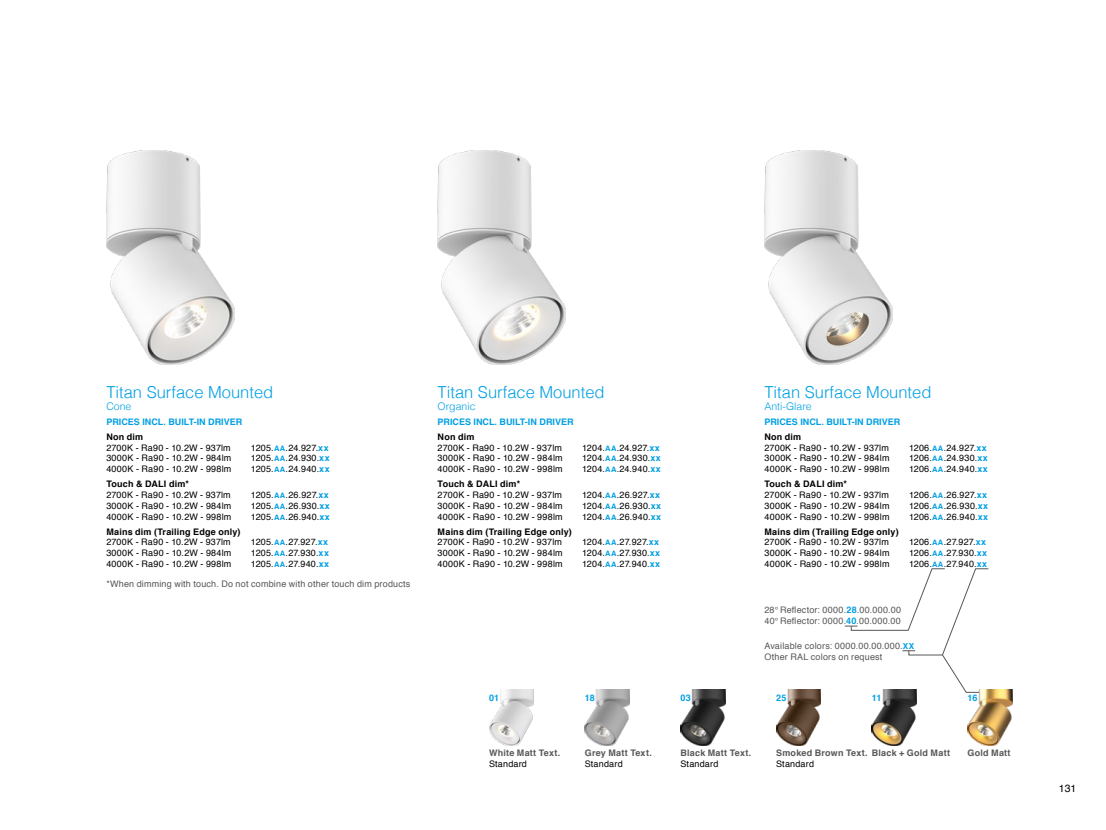
<style>
.page{position:relative;width:1106px;height:830px;background:#fff}
.page>*{position:absolute;margin:0;border:0;box-sizing:border-box;transform-origin:0 0}
.t1{font:300 16.5px "Helvetica";color:#009fe3}
.t2{font:300 10.5px "Helvetica";color:#009fe3}
.t3{font:10.5px "Helvetica";color:#000}
.t4{font:9px "Helvetica";letter-spacing:.025em;color:#000}
.t5{font:9px "Helvetica";letter-spacing:.02em;color:#575756}
.t6{font:700 9px "Helvetica";letter-spacing:.02em;color:#000}
.t7{font:700 9px "Helvetica";color:#009fe3}
.t8{font:700 9px "Helvetica";letter-spacing:.025em;color:#575756}
.s1{font-weight:700;font-size:7.5px;color:#009fe3}
.s2{font-weight:700;color:#009fe3}
.s3{font-weight:700;font-size:8.25px;color:#009fe3}
</style>
<div class="page">
<img style="left:764px;top:150px;width:128px;height:214px">
<img style="left:437px;top:150px;width:128px;height:214px">
<img style="left:489px;top:689px;width:45px;height:56px">
<img style="left:871px;top:692px;width:45px;height:53px">
<img style="left:967px;top:689px;width:45px;height:56px">
<img style="left:585px;top:689px;width:44px;height:56px">
<img style="left:776px;top:689px;width:45px;height:56px">
<img style="left:680px;top:689px;width:45px;height:56px">
<img style="left:106px;top:150px;width:128px;height:214px">
<svg style="left:844px;top:568px;width:145px;height:124px"></svg>
<p class="t1" style="left:106px;top:377px;width:168px">Titan Surface Mounted</p>
<p class="t2" style="left:106px;top:397px;width:27px">Cone</p>
<p class="t7" style="left:106px;top:414px;width:137px">PRICES INCL. BUILT-IN DRIVER</p>
<p class="t6" style="left:106px;top:429px;width:38px">Non dim</p>
<p class="t4" style="left:106px;top:440px;width:126px">2700K - Ra90 - 10.2W - 937lm</p>
<p class="t4" style="left:251px;top:440px;width:79px">1205.<span class="s1">AA</span>.24.927.<span class="s2">xx</span></p>
<p class="t4" style="left:106px;top:451px;width:127px">3000K - Ra90 - 10.2W - 984lm</p>
<p class="t4" style="left:251px;top:451px;width:80px">1205.<span class="s1">AA</span>.24.930.<span class="s2">xx</span></p>
<p class="t4" style="left:106px;top:462px;width:127px">4000K - Ra90 - 10.2W - 998lm</p>
<p class="t4" style="left:251px;top:462px;width:80px">1205.<span class="s1">AA</span>.24.940.<span class="s2">xx</span></p>
<p class="t6" style="left:106px;top:476px;width:84px">Touch &amp; DALI dim*</p>
<p class="t4" style="left:106px;top:487px;width:126px">2700K - Ra90 - 10.2W - 937lm</p>
<p class="t4" style="left:251px;top:487px;width:79px">1205.<span class="s1">AA</span>.26.927.<span class="s2">xx</span></p>
<p class="t4" style="left:106px;top:498px;width:127px">3000K - Ra90 - 10.2W - 984lm</p>
<p class="t4" style="left:251px;top:498px;width:80px">1205.<span class="s1">AA</span>.26.930.<span class="s2">xx</span></p>
<p class="t4" style="left:106px;top:509px;width:127px">4000K - Ra90 - 10.2W - 998lm</p>
<p class="t4" style="left:251px;top:509px;width:80px">1205.<span class="s1">AA</span>.26.940.<span class="s2">xx</span></p>
<p class="t6" style="left:106px;top:524px;width:136px">Mains dim (Trailing Edge only)</p>
<p class="t4" style="left:106px;top:535px;width:126px">2700K - Ra90 - 10.2W - 937lm</p>
<p class="t4" style="left:251px;top:535px;width:79px">1205.<span class="s1">AA</span>.27.927.<span class="s2">xx</span></p>
<p class="t4" style="left:106px;top:546px;width:127px">3000K - Ra90 - 10.2W - 984lm</p>
<p class="t4" style="left:251px;top:546px;width:80px">1205.<span class="s1">AA</span>.27.930.<span class="s2">xx</span></p>
<p class="t4" style="left:106px;top:556px;width:127px">4000K - Ra90 - 10.2W - 998lm</p>
<p class="t4" style="left:251px;top:556px;width:80px">1205.<span class="s1">AA</span>.27.940.<span class="s2">xx</span></p>
<p class="t5" style="left:106px;top:576px;width:305px">*When dimming with touch. Do not combine with other touch dim products</p>
<p class="t1" style="left:437px;top:377px;width:168px">Titan Surface Mounted</p>
<p class="t2" style="left:437px;top:397px;width:39px">Organic</p>
<p class="t7" style="left:437px;top:414px;width:137px">PRICES INCL. BUILT-IN DRIVER</p>
<p class="t6" style="left:437px;top:429px;width:38px">Non dim</p>
<p class="t4" style="left:437px;top:440px;width:126px">2700K - Ra90 - 10.2W - 937lm</p>
<p class="t4" style="left:582px;top:440px;width:79px">1204.<span class="s1">AA</span>.24.927.<span class="s2">xx</span></p>
<p class="t4" style="left:437px;top:451px;width:127px">3000K - Ra90 - 10.2W - 984lm</p>
<p class="t4" style="left:582px;top:451px;width:80px">1204.<span class="s1">AA</span>.24.930.<span class="s2">xx</span></p>
<p class="t4" style="left:437px;top:462px;width:127px">4000K - Ra90 - 10.2W - 998lm</p>
<p class="t4" style="left:582px;top:462px;width:80px">1204.<span class="s1">AA</span>.24.940.<span class="s2">xx</span></p>
<p class="t6" style="left:437px;top:476px;width:84px">Touch &amp; DALI dim*</p>
<p class="t4" style="left:437px;top:487px;width:126px">2700K - Ra90 - 10.2W - 937lm</p>
<p class="t4" style="left:582px;top:487px;width:79px">1204.<span class="s1">AA</span>.26.927.<span class="s2">xx</span></p>
<p class="t4" style="left:437px;top:498px;width:127px">3000K - Ra90 - 10.2W - 984lm</p>
<p class="t4" style="left:582px;top:498px;width:80px">1204.<span class="s1">AA</span>.26.930.<span class="s2">xx</span></p>
<p class="t4" style="left:437px;top:509px;width:127px">4000K - Ra90 - 10.2W - 998lm</p>
<p class="t4" style="left:582px;top:509px;width:80px">1204.<span class="s1">AA</span>.26.940.<span class="s2">xx</span></p>
<p class="t6" style="left:437px;top:524px;width:136px">Mains dim (Trailing Edge only)</p>
<p class="t4" style="left:437px;top:535px;width:126px">2700K - Ra90 - 10.2W - 937lm</p>
<p class="t4" style="left:582px;top:535px;width:79px">1204.<span class="s1">AA</span>.27.927.<span class="s2">xx</span></p>
<p class="t4" style="left:437px;top:546px;width:127px">3000K - Ra90 - 10.2W - 984lm</p>
<p class="t4" style="left:582px;top:546px;width:79px">1204.<span class="s1">AA</span>.27.930.<span class="s2">xx</span></p>
<p class="t4" style="left:437px;top:556px;width:127px">4000K - Ra90 - 10.2W - 998lm</p>
<p class="t4" style="left:582px;top:556px;width:80px">1204.<span class="s1">AA</span>.27.940.<span class="s2">xx</span></p>
<p class="t1" style="left:764px;top:377px;width:168px">Titan Surface Mounted</p>
<p class="t2" style="left:764px;top:397px;width:49px">Anti-Glare</p>
<p class="t7" style="left:764px;top:414px;width:137px">PRICES INCL. BUILT-IN DRIVER</p>
<p class="t6" style="left:764px;top:429px;width:38px">Non dim</p>
<p class="t4" style="left:764px;top:440px;width:126px">2700K - Ra90 - 10.2W - 937lm</p>
<p class="t4" style="left:909px;top:440px;width:79px">1206.<span class="s1">AA</span>.24.927.<span class="s2">xx</span></p>
<p class="t4" style="left:764px;top:451px;width:127px">3000K - Ra90 - 10.2W - 984lm</p>
<p class="t4" style="left:909px;top:451px;width:80px">1206.<span class="s1">AA</span>.24.930.<span class="s2">xx</span></p>
<p class="t4" style="left:764px;top:462px;width:127px">4000K - Ra90 - 10.2W - 998lm</p>
<p class="t4" style="left:909px;top:462px;width:80px">1206.<span class="s1">AA</span>.24.940.<span class="s2">xx</span></p>
<p class="t6" style="left:764px;top:476px;width:84px">Touch &amp; DALI dim*</p>
<p class="t4" style="left:764px;top:487px;width:126px">2700K - Ra90 - 10.2W - 937lm</p>
<p class="t4" style="left:909px;top:487px;width:80px">1206.<span class="s1">AA</span>.26.927.<span class="s2">xx</span></p>
<p class="t4" style="left:764px;top:498px;width:127px">3000K - Ra90 - 10.2W - 984lm</p>
<p class="t4" style="left:909px;top:498px;width:81px">1206.<span class="s1">AA</span>.26.930.<span class="s2">xx</span></p>
<p class="t4" style="left:764px;top:509px;width:127px">4000K - Ra90 - 10.2W - 998lm</p>
<p class="t4" style="left:909px;top:509px;width:81px">1206.<span class="s1">AA</span>.26.940.<span class="s2">xx</span></p>
<p class="t6" style="left:764px;top:524px;width:136px">Mains dim (Trailing Edge only)</p>
<p class="t4" style="left:764px;top:535px;width:126px">2700K - Ra90 - 10.2W - 937lm</p>
<p class="t4" style="left:909px;top:535px;width:79px">1206.<span class="s1">AA</span>.27.927.<span class="s2">xx</span></p>
<p class="t4" style="left:764px;top:546px;width:127px">3000K - Ra90 - 10.2W - 984lm</p>
<p class="t4" style="left:909px;top:546px;width:80px">1206.<span class="s1">AA</span>.27.930.<span class="s2">xx</span></p>
<p class="t4" style="left:764px;top:556px;width:127px">4000K - Ra90 - 10.2W - 998lm</p>
<p class="t4" style="left:909px;top:556px;width:80px">1206.<span class="s1">AA</span>.27.940.<span class="s2">xx</span></p>
<p class="t5" style="left:764px;top:602px;width:138px">28° Reflector: 0000.<span class="s2">28</span>.00.000.00</p>
<p class="t5" style="left:764px;top:613px;width:138px">40° Reflector: 0000.<span class="s2">40</span>.00.000.00</p>
<p class="t5" style="left:764px;top:638px;width:151px">Available colors: 0000.00.00.000.<span class="s3">XX</span></p>
<p class="t5" style="left:764px;top:649px;width:119px">Other RAL colors on request</p>
<p class="t7" style="left:489px;top:689px;width:12px">01</p>
<p class="t8" style="left:489px;top:745px;width:73px">White Matt Text.</p>
<p class="t4" style="left:489px;top:756px;width:39px">Standard</p>
<p class="t7" style="left:680px;top:689px;width:12px">03</p>
<p class="t7" style="left:585px;top:689px;width:11px">18</p>
<p class="t7" style="left:776px;top:689px;width:12px">25</p>
<p class="t7" style="left:871px;top:689px;width:11px">11</p>
<p class="t7" style="left:967px;top:689px;width:11px">16</p>
<p class="t8" style="left:585px;top:745px;width:69px">Grey Matt Text.</p>
<p class="t4" style="left:585px;top:756px;width:39px">Standard</p>
<p class="t8" style="left:680px;top:745px;width:72px">Black Matt Text.</p>
<p class="t4" style="left:680px;top:756px;width:39px">Standard</p>
<p class="t8" style="left:776px;top:745px;width:93px">Smoked Brown Text.</p>
<p class="t4" style="left:776px;top:756px;width:39px">Standard</p>
<p class="t8" style="left:871px;top:745px;width:80px">Black + Gold Matt</p>
<p class="t8" style="left:967px;top:745px;width:45px">Gold Matt</p>
<p class="t3" style="left:1058px;top:779px;width:19px">131</p>
</div>
